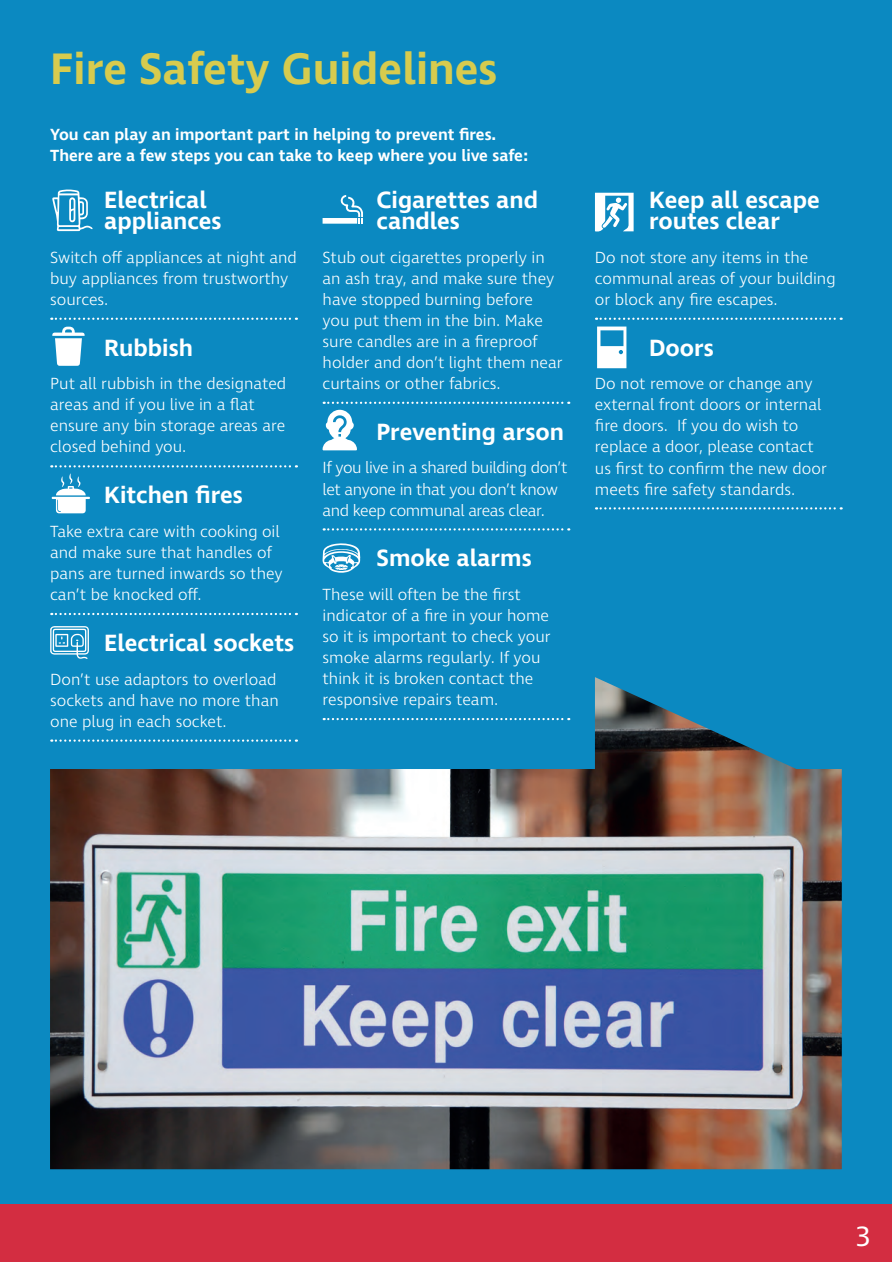
<style>
.page{position:relative;width:892px;height:1262px;background:#fff}
.page>*{position:absolute;margin:0;border:0;box-sizing:border-box;transform-origin:0 0}
.t1{font:600 45px "Ingra";color:#d7cb4e}
.t2{font:28.5px "Ingra";color:#fff}
.t3{font:600 24px/21px "Ingra";color:#fff}
.t4{font:300 16.5px/21px "Ingra";color:#fff}
.t5{font:600 16.5px/21px "Ingra";color:#fff}
.t6{font:300 16.5px/21px "Ingra";letter-spacing:-.025em;color:#fff}
</style>
<div class="page">
<div style="left:0;top:0;width:891px;height:1261px;background:#0b89c1"></div>
<div style="left:0;top:1203px;width:891px;height:58px;background:#d32d41"></div>
<img style="left:50px;top:677px;width:791px;height:491px">
<svg style="left:52px;top:189px;width:41px;height:42px"></svg>
<svg style="left:52px;top:326px;width:33px;height:40px"></svg>
<svg style="left:52px;top:473px;width:38px;height:40px"></svg>
<svg style="left:50px;top:626px;width:39px;height:32px"></svg>
<svg style="left:322px;top:195px;width:41px;height:29px"></svg>
<svg style="left:322px;top:543px;width:38px;height:30px"></svg>
<svg style="left:595px;top:193px;width:38px;height:39px"></svg>
<svg style="left:597px;top:326px;width:29px;height:42px"></svg>
<svg style="left:51px;top:317px;width:246px;height:3px"></svg>
<svg style="left:51px;top:465px;width:246px;height:2px"></svg>
<svg style="left:51px;top:612px;width:246px;height:3px"></svg>
<svg style="left:51px;top:739px;width:246px;height:2px"></svg>
<svg style="left:322px;top:401px;width:247px;height:49px"></svg>
<svg style="left:323px;top:528px;width:246px;height:2px"></svg>
<svg style="left:323px;top:717px;width:246px;height:3px"></svg>
<svg style="left:596px;top:317px;width:245px;height:3px"></svg>
<svg style="left:596px;top:507px;width:245px;height:2px"></svg>
<p class="t1" style="left:50px;top:41px;width:448px">Fire Safety Guidelines</p>
<p class="t5" style="left:50px;top:124px;width:479px">You can play an important part in helping to prevent fires.<br>There are a few steps you can take to keep where you live safe:</p>
<p class="t3" style="left:104px;top:190px;width:119px">Electrical appliances</p>
<p class="t4" style="left:50px;top:247px;width:248px">Switch off appliances at night and buy appliances from trustworthy sources.</p>
<p class="t3" style="left:104px;top:338px;width:90px">Rubbish</p>
<p class="t4" style="left:50px;top:374px;width:237px">Put all rubbish in the designated areas and if you live in a flat ensure any bin storage areas are closed behind you.</p>
<p class="t3" style="left:104px;top:486px;width:140px">Kitchen fires</p>
<p class="t4" style="left:50px;top:521px;width:234px">Take extra care with cooking oil and make sure that handles of pans are turned inwards so they can’t be knocked off.</p>
<p class="t3" style="left:104px;top:633px;width:191px">Electrical sockets</p>
<p class="t4" style="left:50px;top:669px;width:230px">Don’t use adaptors to overload sockets and have no more than one plug in each socket.</p>
<p class="t3" style="left:376px;top:190px;width:163px">Cigarettes and candles</p>
<p class="t4" style="left:322px;top:247px;width:241px">Stub out cigarettes properly in an ash tray, and make sure they have stopped burning before you put them in the bin. Make sure candles are in a fireproof holder and don’t light them near curtains or other fabrics.</p>
<p class="t3" style="left:376px;top:422px;width:189px">Preventing arson</p>
<p class="t6" style="left:322px;top:458px;width:246px">If you live in a shared building don’t let anyone in that you don’t know and keep communal areas clear.</p>
<p class="t3" style="left:376px;top:549px;width:156px">Smoke alarms</p>
<p class="t4" style="left:322px;top:584px;width:229px">These will often be the first indicator of a fire in your home so it is important to check your smoke alarms regularly. If you think it is broken contact the responsive repairs team.</p>
<p class="t3" style="left:648px;top:190px;width:172px">Keep all escape routes clear</p>
<p class="t4" style="left:594px;top:247px;width:242px">Do not store any items in the communal areas of your building or block any fire escapes.</p>
<p class="t3" style="left:648px;top:338px;width:66px">Doors</p>
<p class="t4" style="left:594px;top:374px;width:233px">Do not remove or change any external front doors or internal fire doors. If you do wish to replace a door, please contact us first to confirm the new door meets fire safety standards.</p>
<p class="t2" style="left:856px;top:1218px;width:15px">3</p>
</div>
